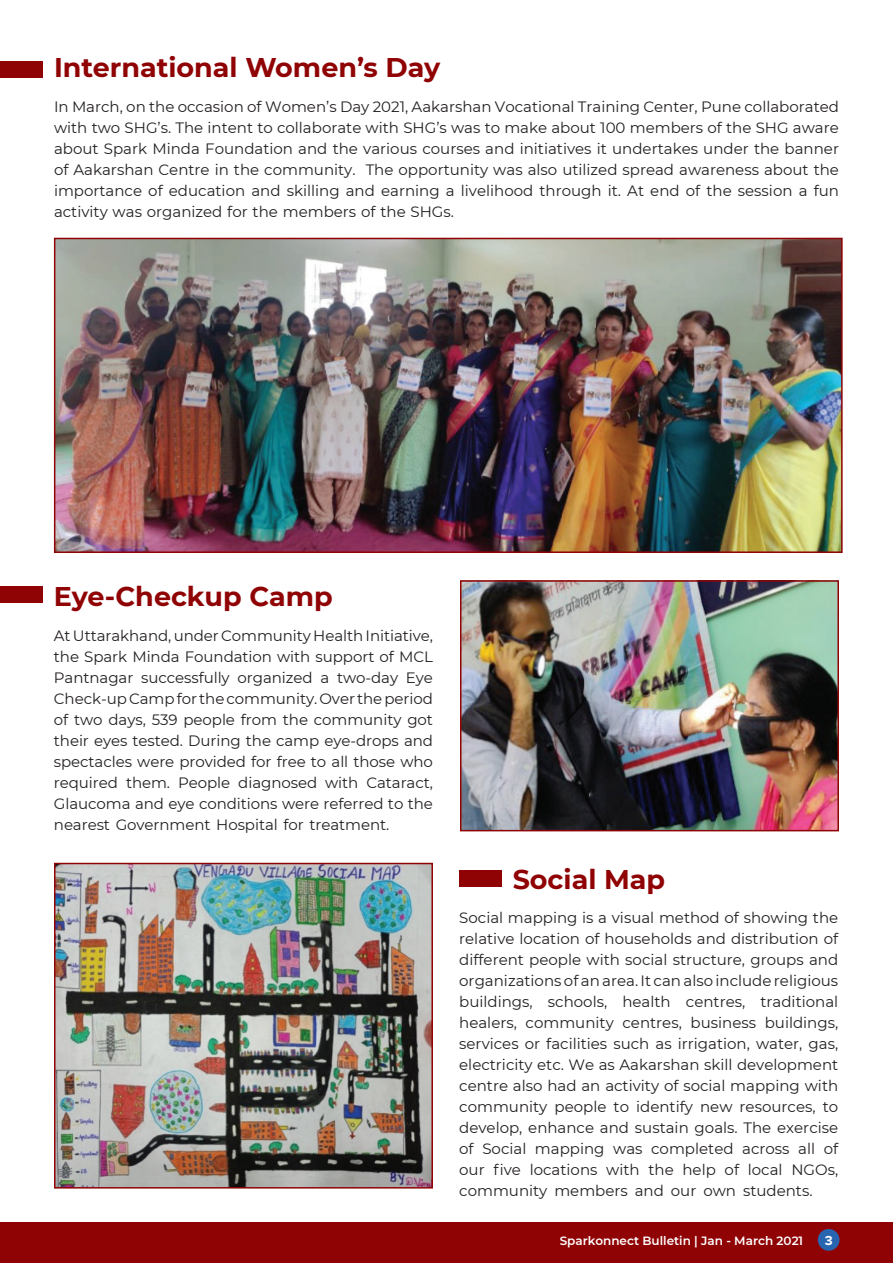
<style>
.page{position:relative;width:893px;height:1263px;background:#fff}
.page>*{position:absolute;margin:0;border:0;box-sizing:border-box;transform-origin:0 0}
.t1{font:700 27px "Montserrat";color:#900305}
.t2{font:15px/21px "Montserrat";color:#231f20;text-align:justify}
.t3{font:700 13.5px "Proxima Nova";color:#fff}
.t4{font:600 12px "Montserrat";color:#fff}
</style>
<div class="page">
<div style="left:0;top:1222px;width:893px;height:41px;background:#900305"></div>
<div style="left:818px;top:1229px;width:21px;height:22px;background:#2865b1;border-radius:50%"></div>
<div style="left:0;top:61px;width:42px;height:16px;background:#900305"></div>
<div style="left:459px;top:870px;width:42px;height:17px;background:#900305"></div>
<div style="left:0;top:586px;width:42px;height:17px;background:#900305"></div>
<img style="left:57px;top:241px;width:783px;height:309px">
<div style="left:54px;top:238px;width:789px;height:315px;border:2px solid #900305"></div>
<img style="left:463px;top:583px;width:373px;height:245px">
<div style="left:460px;top:580px;width:379px;height:251px;border:2px solid #900305"></div>
<img style="left:57px;top:866px;width:373px;height:319px">
<div style="left:54px;top:863px;width:379px;height:325px;border:2px solid #900305"></div>
<h1 class="t1" style="left:54px;top:48px;width:388px">International Women’s Day</h1>
<p class="t2" style="left:54px;top:95px;width:786px">In March, on the occasion of Women’s Day 2021, Aakarshan Vocational Training Center, Pune collaborated with two SHG’s. The intent to collaborate with SHG’s was to make about 100 members of the SHG aware about Spark Minda Foundation and the various courses and initiatives it undertakes under the banner of Aakarshan Centre in the community. The opportunity was also utilized spread awareness about the importance of education and skilling and earning a livelihood through it. At end of the session a fun activity was organized for the members of the SHGs.</p>
<h1 class="t1" style="left:54px;top:577px;width:280px">Eye-Checkup Camp</h1>
<p class="t2" style="left:54px;top:624px;width:381px">At Uttarakhand, under Community Health Initiative, the Spark Minda Foundation with support of MCL Pantnagar successfully organized a two-day Eye Check-up Camp for the community. Over the period of two days, 539 people from the community got their eyes tested. During the camp eye-drops and spectacles were provided for free to all those who required them. People diagnosed with Cataract, Glaucoma and eye conditions were referred to the nearest Government Hospital for treatment.</p>
<h1 class="t1" style="left:513px;top:860px;width:154px">Social Map</h1>
<p class="t2" style="left:459px;top:907px;width:380px">Social mapping is a visual method of showing the relative location of households and distribution of different people with social structure, groups and organizations of an area. It can also include religious buildings, schools, health centres, traditional healers, community centres, business buildings, services or facilities such as irrigation, water, gas, electricity etc. We as Aakarshan skill development centre also had an activity of social mapping with community people to identify new resources, to develop, enhance and sustain goals. The exercise of Social mapping was completed across all of our five locations with the help of local NGOs, community members and our own students.</p>
<p class="t4" style="left:560px;top:1232px;width:245px">Sparkonnect Bulletin | Jan - March 2021</p>
<p class="t3" style="left:825px;top:1232px;width:9px">3</p>
</div>
